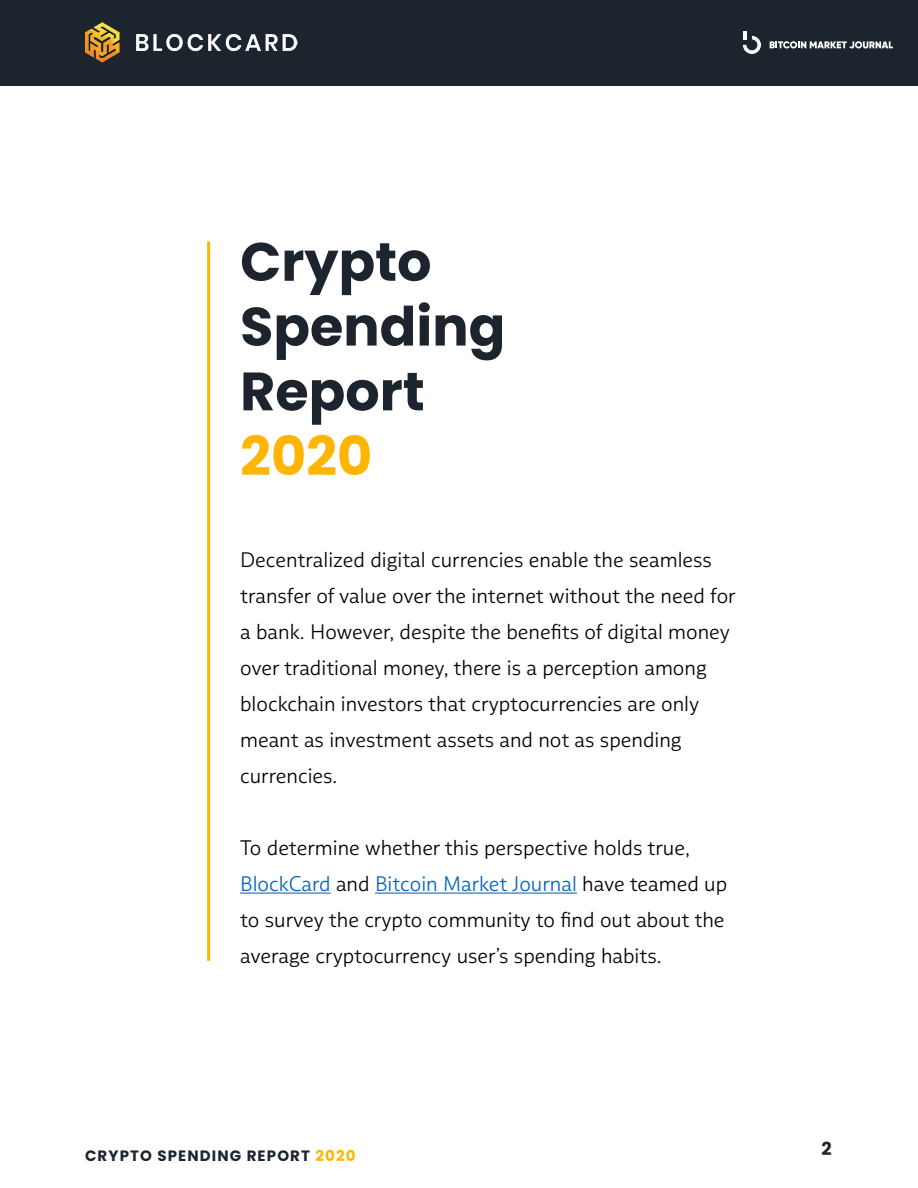
<style>
.page{position:relative;width:918px;height:1188px;background:#fff}
.page>*{position:absolute;margin:0;border:0;box-sizing:border-box;transform-origin:0 0}
.t1{font:700 54px/64.8px "Poppins";color:#1c252e}
.t2{font:700 54px "Poppins";color:#ffb502}
.t3{font:300 21px/36px "Multiple Sans Alt II";color:#000}
.t4{font:700 18px "Poppins";color:#1c252e}
.t5{font:700 15px "Poppins";letter-spacing:.075em;color:#1c252e}
.s1{color:#0162c3}
.s2{color:#ffb502}
</style>
<div class="page">
<div style="left:0;top:0;width:918px;height:85px;background:#1c252e"></div>
<img style="left:85px;top:23px;width:213px;height:40px">
<svg style="left:743px;top:31px;width:18px;height:23px"></svg>
<svg style="left:770px;top:41px;width:123px;height:7px"></svg>
<hr style="left:240px;top:893px;width:91px;height:1px;background:#0162c3">
<hr style="left:375px;top:893px;width:202px;height:1px;background:#0162c3">
<hr style="left:207px;top:242px;width:3px;height:719px;background:#ffb502">
<h1 class="t1" style="left:240px;top:230px;width:267px">Crypto<br>Spending<br>Report</h1>
<h1 class="t2" style="left:240px;top:425px;width:134px">2020</h1>
<p class="t3" style="left:240px;top:541px;width:497px">Decentralized digital currencies enable the seamless transfer of value over the internet without the need for a bank. However, despite the benefits of digital money over traditional money, there is a perception among blockchain investors that cryptocurrencies are only meant as investment assets and not as spending currencies.</p>
<p class="t3" style="left:240px;top:829px;width:489px">To determine whether this perspective holds true, <span class="s1">BlockCard</span> and <span class="s1">Bitcoin Market Journal</span> have teamed up to survey the crypto community to find out about the average cryptocurrency user’s spending habits.</p>
<p class="t5" style="left:85px;top:1147px;width:272px">CRYPTO SPENDING REPORT <span class="s2">2020</span></p>
<p class="t4" style="left:821px;top:1138px;width:12px">2</p>
</div>
